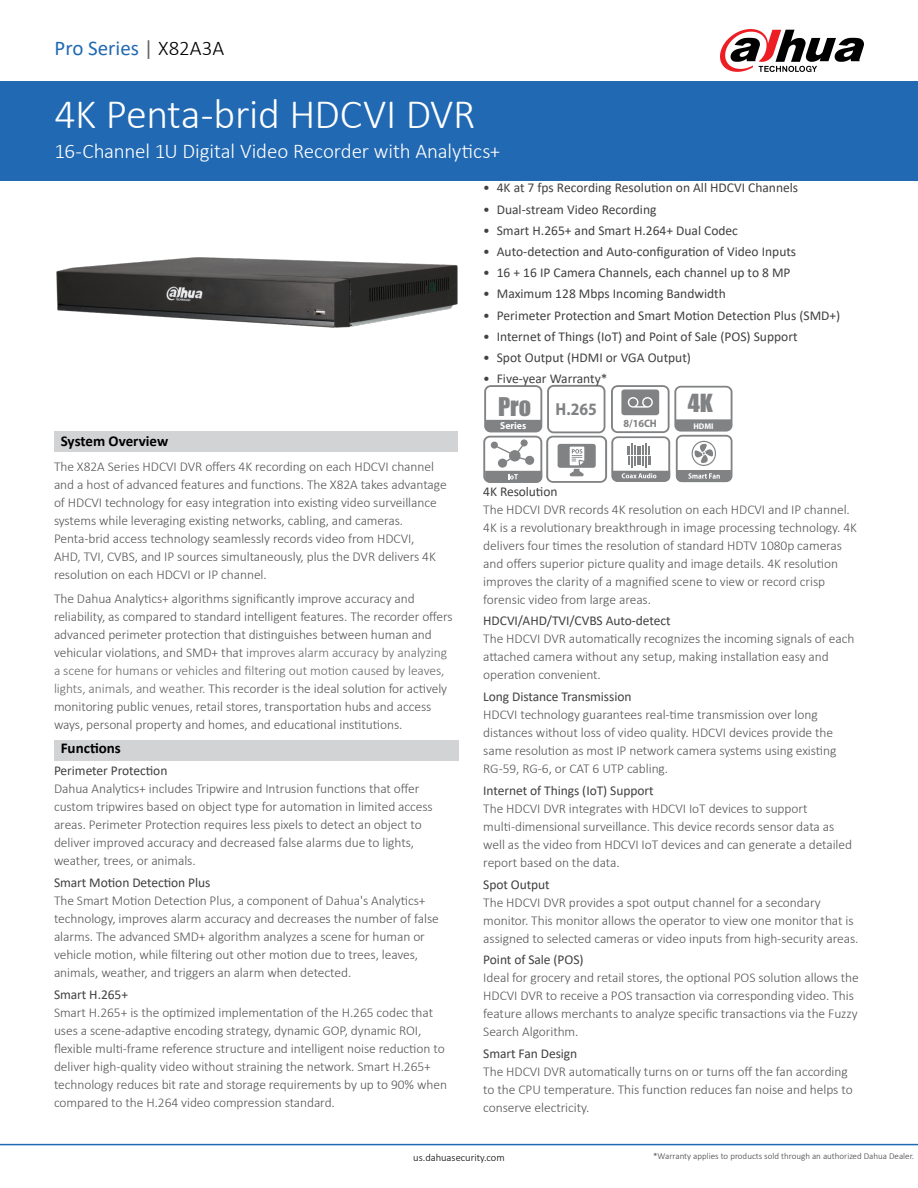
<style>
.page{position:relative;width:918px;height:1188px;background:#fff}
.page>*{position:absolute;margin:0;border:0;box-sizing:border-box;transform-origin:0 0}
.t1{font:300 42px "Calibri";letter-spacing:-.01em;color:#fff}
.t2{font:23.85px "Impact";color:#808284}
.t3{font:23.1px "Impact";color:#808284;scale:1.05 1}
.t4{font:300 21px "Calibri";letter-spacing:-.005em;color:#fff}
.t5{font:21px "Calibri";color:#2169b3}
.t6{font:700 semi-condensed 17.4px "Myriad Pro";color:#808284}
.t7{font:700 15px "Calibri";color:#000}
.t8{font:300 13.5px/18px "Calibri";letter-spacing:-.005em;color:#565659}
.t9{font:13.5px "Calibri";color:#414042}
.t10{font:700 semi-condensed 10.8px "Myriad Pro";color:#808284}
.t11{font:300 10.5px "Calibri";color:#000}
.t12{font:700 semi-condensed 10.2px "Myriad Pro";color:#fff}
.t13{font:300 9px "Calibri";color:#414042}
.t14{font:700 semi-condensed 8.25px "Myriad Pro";color:#fff;scale:1.05 1}
.s1{color:#636466}
.s2{font-weight:300;color:#000}
.s3{color:#696a6d}
</style>
<div class="page">
<div style="left:0;top:81px;width:918px;height:100px;background:#2169b3"></div>
<hr style="left:0;top:1144px;width:918px;height:1px;background:#2169b3">
<svg style="left:720px;top:29px;width:144px;height:43px"></svg>
<img style="left:56px;top:257px;width:402px;height:70px">
<svg style="left:483px;top:385px;width:250px;height:98px"></svg>
<div style="left:54px;top:432px;width:404px;height:20px;background:#d1d3d4"></div>
<div style="left:54px;top:740px;width:405px;height:20px;background:#d1d3d4"></div>
<h3 class="t5" style="left:55px;top:34px;width:171px">Pro Series <span class="s1">|</span> <span class="s2">X82A3A</span></h3>
<h1 class="t1" style="left:55px;top:88px;width:423px">4K Penta-brid HDCVI DVR</h1>
<h3 class="t4" style="left:55px;top:138px;width:447px">16-Channel 1U Digital Video Recorder with Analytics+</h3>
<p class="t9" style="left:483px;top:178px;width:316px">• 4K at 7 fps Recording Resolution on All HDCVI Channels</p>
<p class="t9" style="left:483px;top:200px;width:175px">• Dual-stream Video Recording</p>
<p class="t9" style="left:483px;top:221px;width:256px">• Smart H.265+ and Smart H.264+ Dual Codec</p>
<p class="t9" style="left:483px;top:242px;width:314px">• Auto-detection and Auto-configuration of Video Inputs</p>
<p class="t9" style="left:483px;top:263px;width:309px">• 16 + 16 IP Camera Channels, each channel up to 8 MP</p>
<p class="t9" style="left:483px;top:285px;width:244px">• Maximum 128 Mbps Incoming Bandwidth</p>
<p class="t9" style="left:483px;top:306px;width:359px">• Perimeter Protection and Smart Motion Detection Plus (SMD+)</p>
<p class="t9" style="left:483px;top:327px;width:316px">• Internet of Things (IoT) and Point of Sale (POS) Support</p>
<p class="t9" style="left:483px;top:348px;width:209px">• Spot Output (HDMI or VGA Output)</p>
<p class="t9" style="left:483px;top:370px;width:126px">• Five-year Warranty*</p>
<h2 class="t2" style="left:498px;top:388px;width:35px">Pro</h2>
<h3 class="t3" style="left:688px;top:385px;width:25px">4K</h3>
<p class="t10" style="left:624px;top:417px;width:35px">8/16CH</p>
<p class="t14" style="left:693px;top:421px;width:21px">HDMI</p>
<p class="t6" style="left:556px;top:398px;width:43px">H.265</p>
<p class="t12" style="left:500px;top:419px;width:28px">Series</p>
<p class="t7" style="left:61px;top:430px;width:109px">System Overview</p>
<p class="t8" style="left:54px;top:457px;width:394px">The X82A Series HDCVI DVR offers 4K recording on each HDCVI channel and a host of advanced features and functions. The X82A takes advantage of HDCVI technology for easy integration into existing video surveillance systems while leveraging existing networks, cabling, and cameras.<br>Penta-brid access technology seamlessly records video from HDCVI,<br>AHD, TVI, CVBS, and IP sources simultaneously, plus the DVR delivers 4K resolution on each HDCVI or IP channel.</p>
<p class="t8" style="left:54px;top:590px;width:400px">The Dahua Analytics+ algorithms significantly improve accuracy and reliability, as compared to standard intelligent features. The recorder offers advanced perimeter protection that distinguishes between human and vehicular violations, and SMD+ that <span class="s3">improves alarm accuracy by analyzing a scene for humans or vehicles and filtering out motion caused by leaves, lights, animals, and weather.</span> This recorder is the ideal solution for actively monitoring public venues, retail stores, transportation hubs and access ways, personal property and homes, and educational institutions.</p>
<p class="t7" style="left:61px;top:737px;width:62px">Functions</p>
<p class="t9" style="left:54px;top:761px;width:115px">Perimeter Protection</p>
<p class="t8" style="left:54px;top:780px;width:380px">Dahua Analytics+ includes Tripwire and Intrusion functions that offer custom tripwires based on object type for automation in limited access areas. Perimeter Protection requires less pixels to detect an object to deliver improved accuracy and decreased false alarms due to lights, weather, trees, or animals.</p>
<p class="t9" style="left:54px;top:873px;width:158px">Smart Motion Detection Plus</p>
<p class="t8" style="left:54px;top:891px;width:386px">The Smart Motion Detection Plus, a component of Dahua's Analytics+ technology, improves alarm accuracy and decreases the number of false alarms. The advanced SMD+ algorithm analyzes a scene for human or vehicle motion, while filtering out other motion due to trees, leaves, animals, weather, and triggers an alarm when detected.</p>
<p class="t9" style="left:54px;top:985px;width:76px">Smart H.265+</p>
<p class="t8" style="left:54px;top:1003px;width:395px">Smart H.265+ is the optimized implementation of the H.265 codec that uses a scene-adaptive encoding strategy, dynamic GOP, dynamic ROI, flexible multi-frame reference structure and intelligent noise reduction to deliver high-quality video without straining the network. Smart H.265+ technology reduces bit rate and storage requirements by up to 90% when compared to the H.264 video compression standard.</p>
<p class="t9" style="left:483px;top:482px;width:76px">4K Resolution</p>
<p class="t8" style="left:483px;top:500px;width:375px">The HDCVI DVR records 4K resolution on each HDCVI and IP channel.<br>4K is a revolutionary breakthrough in image processing technology. 4K delivers four times the resolution of standard HDTV 1080p cameras and offers superior picture quality and image details. 4K resolution improves the clarity of a magnified scene to view or record crisp forensic video from large areas.</p>
<p class="t9" style="left:483px;top:612px;width:189px">HDCVI/AHD/TVI/CVBS Auto-detect</p>
<p class="t8" style="left:483px;top:630px;width:373px">The HDCVI DVR automatically recognizes the incoming signals of each attached camera without any setup, making installation easy and operation convenient.</p>
<p class="t9" style="left:483px;top:687px;width:150px">Long Distance Transmission</p>
<p class="t8" style="left:483px;top:706px;width:355px">HDCVI technology guarantees real-time transmission over long distances without loss of video quality. HDCVI devices provide the same resolution as most IP network camera systems using existing RG-59, RG-6, or CAT 6 UTP cabling.</p>
<p class="t9" style="left:483px;top:781px;width:172px">Internet of Things (IoT) Support</p>
<p class="t8" style="left:483px;top:799px;width:370px">The HDCVI DVR integrates with HDCVI IoT devices to support multi-dimensional surveillance. This device records sensor data as well as the video from HDCVI IoT devices and can generate a detailed report based on the data.</p>
<p class="t9" style="left:483px;top:875px;width:68px">Spot Output</p>
<p class="t8" style="left:483px;top:893px;width:377px">The HDCVI DVR provides a spot output channel for a secondary monitor. This monitor allows the operator to view one monitor that is assigned to selected cameras or video inputs from high-security areas.</p>
<p class="t9" style="left:483px;top:951px;width:102px">Point of Sale (POS)</p>
<p class="t8" style="left:483px;top:969px;width:377px">Ideal for grocery and retail stores, the optional POS solution allows the HDCVI DVR to receive a POS transaction via corresponding video. This feature allows merchants to analyze specific transactions via the Fuzzy Search Algorithm.</p>
<p class="t9" style="left:483px;top:1044px;width:96px">Smart Fan Design</p>
<p class="t8" style="left:483px;top:1063px;width:371px">The HDCVI DVR automatically turns on or turns off the fan according to the CPU temperature. This function reduces fan noise and helps to conserve electricity.</p>
<p class="t13" style="left:653px;top:1150px;width:262px">*Warranty applies to products sold through an authorized Dahua Dealer.</p>
<p class="t11" style="left:413px;top:1151px;width:93px">us.dahuasecurity.com</p>
</div>
